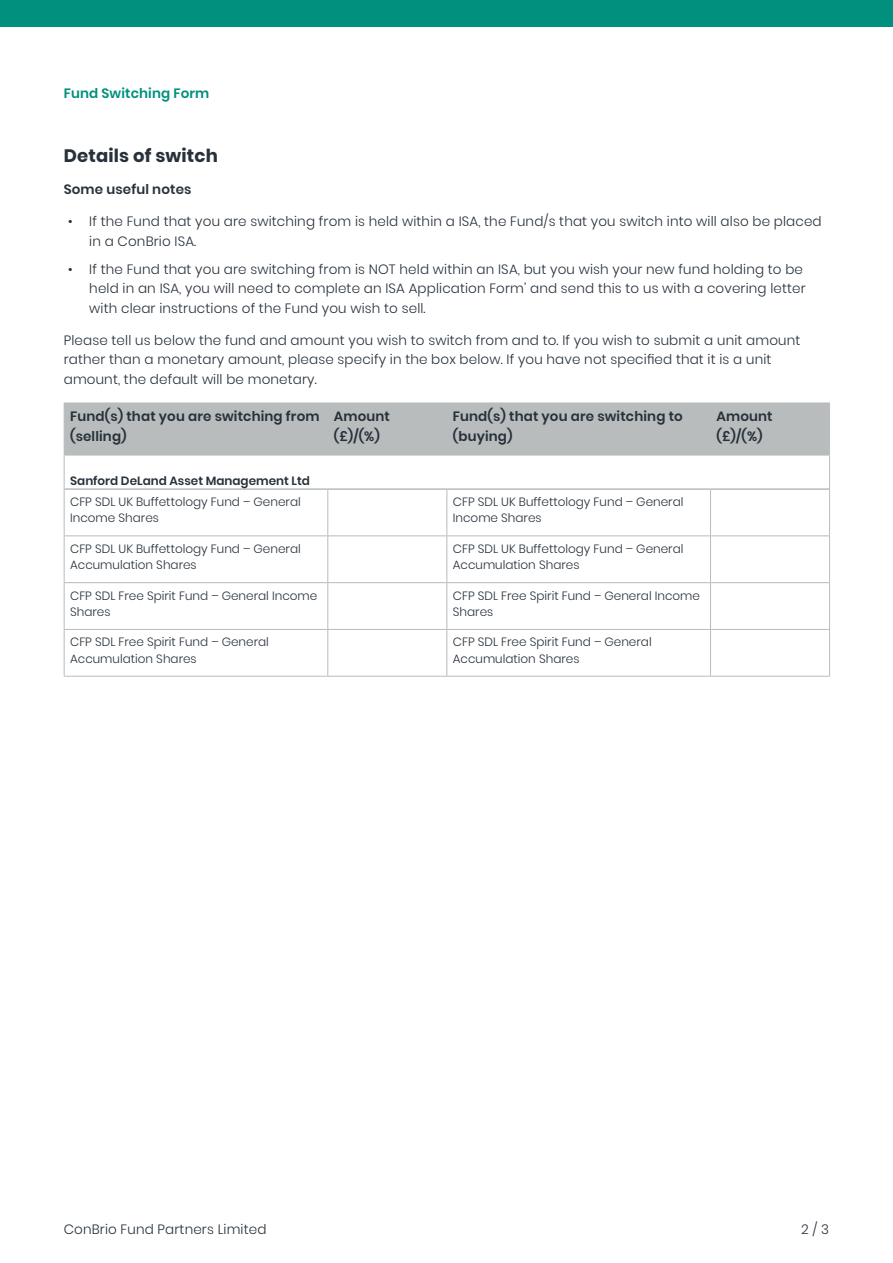
<style>
.page{position:relative;width:893px;height:1263px;background:#fff}
.page>*{position:absolute;margin:0;border:0;box-sizing:border-box;transform-origin:0 0}
.t1{font:700 18px "Poppins";letter-spacing:.01em;color:#27313b}
.t2{font:300 13.5px/19.5px "Poppins";letter-spacing:.01em;color:#27313b}
.t3{font:600 13.5px/19.5px "Poppins";letter-spacing:.01em;color:#27313b}
.t4{font:600 13.5px "Poppins";letter-spacing:.01em;color:#00907d}
.t5{font:300 12px/16.5px "Poppins";color:#27313b}
.t6{font:600 12px "Poppins";color:#27313b}
</style>
<div class="page">
<div style="left:0;top:0;width:893px;height:26px;background:#00907d"></div>
<div style="left:65px;top:404px;width:764px;height:51px;background:#b8bcbc"></div>
<svg style="left:65px;top:490px;width:764px;height:186px"></svg>
<hr style="left:64px;top:403px;width:264px;height:1px;background:#b8bcbc">
<hr style="left:64px;top:403px;width:1px;height:52px;background:#b8bcbc">
<hr style="left:328px;top:403px;width:119px;height:1px;background:#b8bcbc">
<hr style="left:327px;top:403px;width:1px;height:52px;background:#b8bcbc">
<hr style="left:447px;top:403px;width:263px;height:1px;background:#b8bcbc">
<hr style="left:446px;top:403px;width:1px;height:52px;background:#b8bcbc">
<hr style="left:710px;top:403px;width:120px;height:1px;background:#b8bcbc">
<hr style="left:710px;top:403px;width:1px;height:52px;background:#b8bcbc">
<hr style="left:829px;top:403px;width:1px;height:52px;background:#b8bcbc">
<hr style="left:64px;top:455px;width:264px;height:1px;background:#b8bcbc">
<hr style="left:447px;top:455px;width:263px;height:1px;background:#b8bcbc">
<hr style="left:64px;top:489px;width:1px;height:46px;background:#b8bcbc">
<hr style="left:327px;top:490px;width:1px;height:45px;background:#b8bcbc">
<hr style="left:446px;top:490px;width:1px;height:45px;background:#b8bcbc">
<hr style="left:710px;top:490px;width:1px;height:45px;background:#b8bcbc">
<hr style="left:829px;top:489px;width:1px;height:46px;background:#b8bcbc">
<hr style="left:64px;top:535px;width:264px;height:1px;background:#b8bcbc">
<hr style="left:64px;top:536px;width:1px;height:46px;background:#b8bcbc">
<hr style="left:328px;top:535px;width:119px;height:1px;background:#b8bcbc">
<hr style="left:327px;top:536px;width:1px;height:46px;background:#b8bcbc">
<hr style="left:447px;top:535px;width:263px;height:1px;background:#b8bcbc">
<hr style="left:446px;top:536px;width:1px;height:46px;background:#b8bcbc">
<hr style="left:710px;top:535px;width:120px;height:1px;background:#b8bcbc">
<hr style="left:710px;top:536px;width:1px;height:46px;background:#b8bcbc">
<hr style="left:829px;top:536px;width:1px;height:46px;background:#b8bcbc">
<hr style="left:64px;top:582px;width:264px;height:1px;background:#b8bcbc">
<hr style="left:64px;top:583px;width:1px;height:46px;background:#b8bcbc">
<hr style="left:328px;top:582px;width:119px;height:1px;background:#b8bcbc">
<hr style="left:327px;top:583px;width:1px;height:46px;background:#b8bcbc">
<hr style="left:447px;top:582px;width:263px;height:1px;background:#b8bcbc">
<hr style="left:446px;top:583px;width:1px;height:46px;background:#b8bcbc">
<hr style="left:710px;top:582px;width:120px;height:1px;background:#b8bcbc">
<hr style="left:710px;top:583px;width:1px;height:46px;background:#b8bcbc">
<hr style="left:829px;top:583px;width:1px;height:46px;background:#b8bcbc">
<hr style="left:64px;top:629px;width:264px;height:1px;background:#b8bcbc">
<hr style="left:64px;top:630px;width:1px;height:46px;background:#b8bcbc">
<hr style="left:328px;top:629px;width:119px;height:1px;background:#b8bcbc">
<hr style="left:327px;top:630px;width:1px;height:46px;background:#b8bcbc">
<hr style="left:447px;top:629px;width:263px;height:1px;background:#b8bcbc">
<hr style="left:446px;top:630px;width:1px;height:46px;background:#b8bcbc">
<hr style="left:710px;top:629px;width:120px;height:1px;background:#b8bcbc">
<hr style="left:710px;top:630px;width:1px;height:46px;background:#b8bcbc">
<hr style="left:829px;top:630px;width:1px;height:46px;background:#b8bcbc">
<hr style="left:64px;top:676px;width:264px;height:1px;background:#b8bcbc">
<hr style="left:328px;top:676px;width:119px;height:1px;background:#b8bcbc">
<hr style="left:447px;top:676px;width:263px;height:1px;background:#b8bcbc">
<hr style="left:710px;top:676px;width:120px;height:1px;background:#b8bcbc">
<hr style="left:64px;top:455px;width:1px;height:34px;background:#b8bcbc">
<hr style="left:328px;top:455px;width:119px;height:1px;background:#b8bcbc">
<hr style="left:710px;top:455px;width:120px;height:1px;background:#b8bcbc">
<hr style="left:829px;top:455px;width:1px;height:34px;background:#b8bcbc">
<hr style="left:65px;top:488px;width:263px;height:2px;background:#b8bcbc">
<hr style="left:328px;top:488px;width:119px;height:2px;background:#b8bcbc">
<hr style="left:447px;top:488px;width:263px;height:2px;background:#b8bcbc">
<hr style="left:710px;top:488px;width:119px;height:2px;background:#b8bcbc">
<p class="t4" style="left:64px;top:86px;width:147px">Fund Switching Form</p>
<h1 class="t1" style="left:64px;top:145px;width:156px">Details of switch</h1>
<p class="t3" style="left:64px;top:179px;width:129px">Some useful notes</p>
<p class="t2" style="left:89px;top:212px;width:734px;text-indent:-21px">• If the Fund that you are switching from is held within a ISA, the Fund/s that you switch into will also be placed in a ConBrio ISA.</p>
<p class="t2" style="left:89px;top:259px;width:718px;text-indent:-21px">• If the Fund that you are switching from is NOT held within an ISA, but you wish your new fund holding to be held in an ISA, you will need to complete an ISA Application Form’ and send this to us with a covering letter with clear instructions of the Fund you wish to sell.</p>
<p class="t2" style="left:64px;top:330px;width:738px">Please tell us below the fund and amount you wish to switch from and to. If you wish to submit a unit amount rather than a monetary amount, please specify in the box below. If you have not specified that it is a unit amount, the default will be monetary.</p>
<p class="t3" style="left:70px;top:407px;width:251px">Fund(s) that you are switching from (selling)</p>
<p class="t3" style="left:334px;top:407px;width:58px">Amount (£)/(%)</p>
<p class="t3" style="left:453px;top:407px;width:231px">Fund(s) that you are switching to (buying)</p>
<p class="t3" style="left:716px;top:407px;width:58px">Amount (£)/(%)</p>
<p class="t6" style="left:70px;top:474px;width:241px">Sanford DeLand Asset Management Ltd</p>
<p class="t5" style="left:70px;top:493px;width:232px">CFP SDL UK Buffettology Fund – General<br>Income Shares</p>
<p class="t5" style="left:453px;top:493px;width:232px">CFP SDL UK Buffettology Fund – General<br>Income Shares</p>
<p class="t5" style="left:70px;top:540px;width:232px">CFP SDL UK Buffettology Fund – General<br>Accumulation Shares</p>
<p class="t5" style="left:453px;top:540px;width:232px">CFP SDL UK Buffettology Fund – General<br>Accumulation Shares</p>
<p class="t5" style="left:70px;top:587px;width:249px">CFP SDL Free Spirit Fund – General Income<br>Shares</p>
<p class="t5" style="left:453px;top:587px;width:249px">CFP SDL Free Spirit Fund – General Income<br>Shares</p>
<p class="t5" style="left:70px;top:634px;width:200px">CFP SDL Free Spirit Fund – General<br>Accumulation Shares</p>
<p class="t5" style="left:453px;top:634px;width:200px">CFP SDL Free Spirit Fund – General<br>Accumulation Shares</p>
<p class="t2" style="left:64px;top:1220px;width:204px">ConBrio Fund Partners Limited</p>
<p class="t2" style="left:801px;top:1220px;width:30px">2 / 3</p>
</div>
